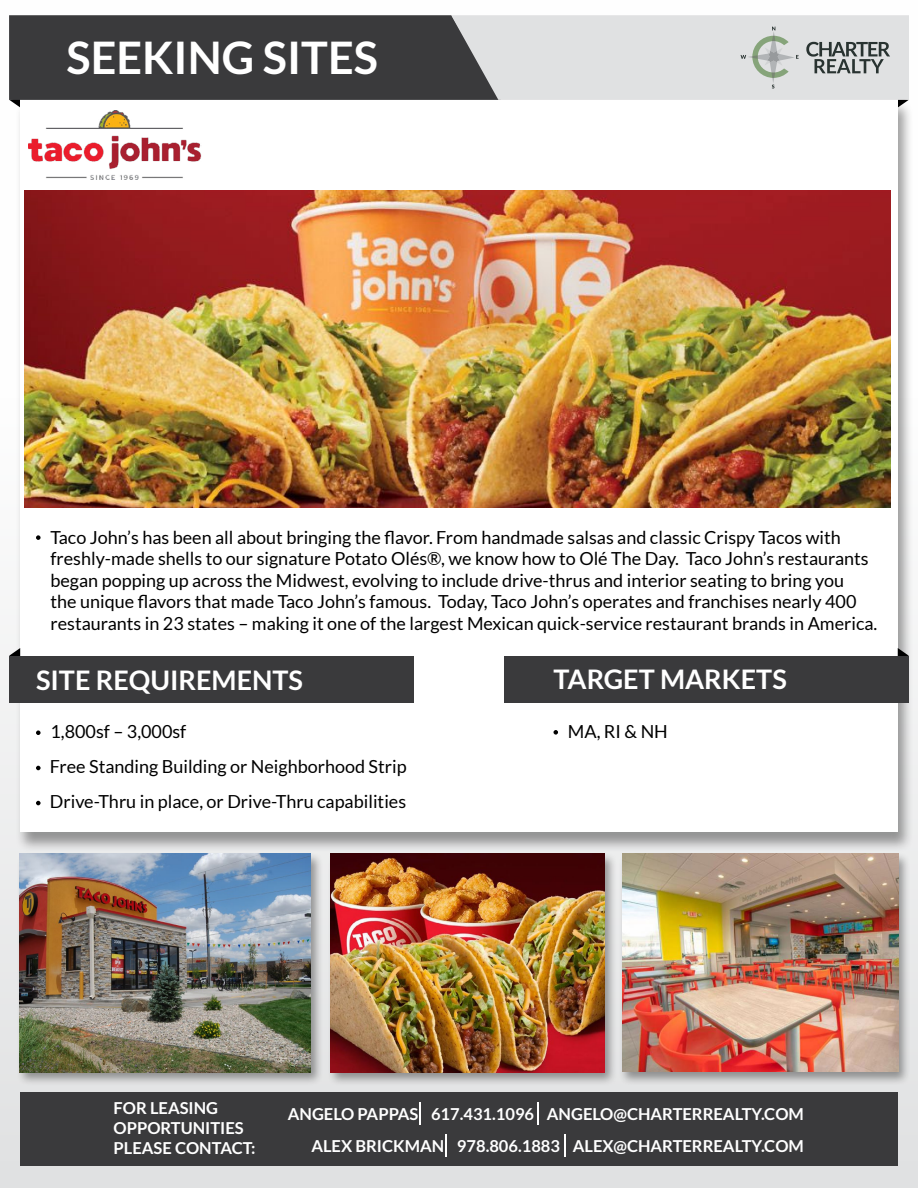
<style>
.page{position:relative;width:918px;height:1188px;background:#fff}
.page>*{position:absolute;margin:0;border:0;box-sizing:border-box;transform-origin:0 0}
.t1{font:700 45px "Lato";color:#fff}
.t2{font:700 27px "Lato";color:#fff}
.t3{font:18px/21.6px "Lato";color:#000}
.t4{font:700 16.5px/19.8px "Lato";color:#fff;text-align:right}
</style>
<div class="page">
<div style="left:0;top:0;width:918px;height:1188px;background:linear-gradient(to bottom,#fff,#e2e3e4)"></div>
<div style="left:15px;top:99px;width:898px;height:753px;background:#000;opacity:.38"></div>
<div style="left:20px;top:99px;width:878px;height:733px;background:#fff"></div>
<svg style="left:9px;top:648px;width:11px;height:8px"></svg>
<div style="left:9px;top:656px;width:405px;height:47px;background:#3a3a3c"></div>
<svg style="left:554px;top:730px;width:4px;height:5px"></svg>
<svg style="left:36px;top:766px;width:5px;height:4px"></svg>
<svg style="left:36px;top:801px;width:5px;height:4px"></svg>
<svg style="left:36px;top:730px;width:5px;height:5px"></svg>
<svg style="left:36px;top:535px;width:5px;height:5px"></svg>
<svg style="left:898px;top:648px;width:11px;height:8px"></svg>
<div style="left:505px;top:656px;width:404px;height:47px;background:#3a3a3c"></div>
<div style="left:20px;top:1093px;width:878px;height:73px;background:#3a3a3c"></div>
<img style="left:29px;top:110px;width:173px;height:69px">
<img style="left:25px;top:191px;width:866px;height:317px">
<div style="left:16px;top:852px;width:307px;height:234px;background:#000;opacity:.38"></div>
<img style="left:20px;top:854px;width:290px;height:218px">
<div style="left:327px;top:852px;width:291px;height:234px;background:#000;opacity:.38"></div>
<img style="left:331px;top:854px;width:274px;height:218px">
<div style="left:619px;top:852px;width:292px;height:234px;background:#000;opacity:.38"></div>
<img style="left:622px;top:854px;width:276px;height:218px">
<svg style="left:538px;top:1103px;width:1px;height:22px"></svg>
<hr style="left:419px;top:1103px;width:2px;height:22px;background:#fff">
<hr style="left:564px;top:1134px;width:2px;height:22px;background:#fff">
<hr style="left:445px;top:1134px;width:2px;height:22px;background:#fff">
<svg style="left:9px;top:15px;width:900px;height:92px;background:#8e8f90"></svg>
<h1 class="t1" style="left:67px;top:32px;width:313px">SEEKING SITES</h1>
<p class="t3" style="left:51px;top:526px;width:828px">Taco John’s has been all about bringing the flavor. From handmade salsas and classic Crispy Tacos with freshly-made shells to our signature Potato Olés®, we know how to Olé The Day. Taco John’s restaurants began popping up across the Midwest, evolving to include drive-thrus and interior seating to bring you<br>the unique flavors that made Taco John’s famous. Today, Taco John’s operates and franchises nearly 400 restaurants in 23 states – making it one of the largest Mexican quick-service restaurant brands in America.</p>
<h2 class="t2" style="left:554px;top:664px;width:235px">TARGET MARKETS</h2>
<h2 class="t2" style="left:36px;top:664px;width:269px">SITE REQUIREMENTS</h2>
<p class="t3" style="left:51px;top:720px;width:137px">1,800sf – 3,000sf</p>
<p class="t3" style="left:50px;top:748px;width:358px;line-height:35.1px">Free Standing Building or Neighborhood Strip<br>Drive-Thru in place, or Drive-Thru capabilities</p>
<p class="t3" style="left:568px;top:720px;width:102px">MA, RI &amp; NH</p>
<p class="t4" style="left:114px;top:1098px;width:144px;text-align:left">FOR LEASING<br>OPPORTUNITIES<br>PLEASE CONTACT:</p>
<p class="t4" style="left:288px;top:1098px;width:518px;line-height:31.3px">ANGELO PAPPAS 617.431.1096 ANGELO@CHARTERREALTY.COM<br>ALEX BRICKMAN 978.806.1883 ALEX@CHARTERREALTY.COM</p>
</div>
